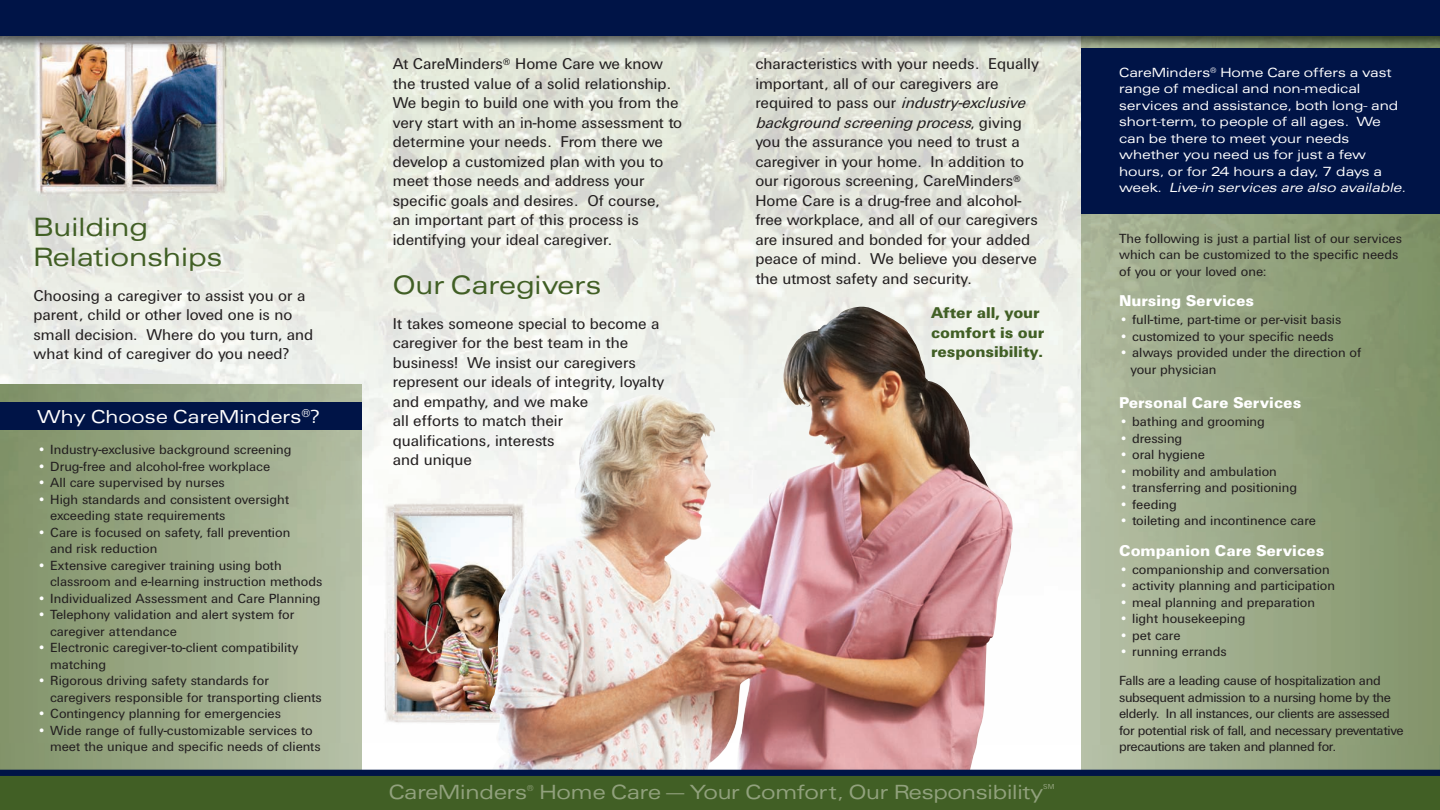
<style>
.page{position:relative;width:1440px;height:810px;background:#fff}
.page>*{position:absolute;margin:0;border:0;box-sizing:border-box;transform-origin:0 0}
.t1{font:27.5px/30px "Unique Extended";color:#415f25}
.t2{font:21.25px "Unique Extended";letter-spacing:-.01em;color:#91a17d}
.t3{font:19.38px "Unique Extended";color:#fff}
.t4{font:16.25px/19.5px "Unique";color:#231f20}
.t5{font:16.25px/19.5px "Unique ITALIC";color:#231f20}
.t6{font:16.25px "Unique BOLD";color:#fff}
.t7{font:16.25px/19.5px "Unique BOLD";color:#415f25}
.t8{font:13.75px/16.5px "Unique";color:#231f20}
.t9{font:13.75px/16.5px "Unique Extended";color:#fff}
.t10{font:13.75px/16.5px "Unique";letter-spacing:-.025em;color:#231f20}
.t11{font:9px "Unique Extended";color:#91a17d}
.t12{font:7.5px "Unique";color:#91a17d}
.s1{color:#fff}
.s2{font-family:"Unique"}
.s3{font-style:italic}
</style>
<div class="page">
<img style="left:838px;top:52px;width:244px;height:693px">
<img style="left:1082px;top:214px;width:358px;height:556px">
<img style="left:0;top:52px;width:838px;height:671px">
<img style="left:0;top:385px;width:362px;height:385px">
<img style="left:0;top:36px;width:1440px;height:16px">
<div style="left:0;top:0;width:1440px;height:36px;background:#001447"></div>
<div style="left:0;top:402px;width:362px;height:28px;background:#001447"></div>
<div style="left:1082px;top:48px;width:358px;height:166px;background:#001447"></div>
<img style="left:489px;top:306px;width:524px;height:464px">
<div style="left:0;top:773px;width:1440px;height:37px;background:#415f25"></div>
<div style="left:0;top:770px;width:1440px;height:6px;background:#001447"></div>
<h1 class="t1" style="left:33px;top:212px;width:190px">Building<br>Relationships</h1>
<p class="t4" style="left:33px;top:285px;width:281px">Choosing a caregiver to assist you or a parent, child or other loved one is no small decision. Where do you turn, and what kind of caregiver do you need?</p>
<h3 class="t3" style="left:37px;top:405px;width:284px">Why Choose CareMinders<sup>®</sup>?</h3>
<p class="t8" style="left:37px;top:441px;width:256px"><span class="s1">•</span> Industry-exclusive background screening</p>
<p class="t8" style="left:37px;top:458px;width:234px"><span class="s1">•</span> Drug-free and alcohol-free workplace</p>
<p class="t8" style="left:37px;top:474px;width:189px"><span class="s1">•</span> All care supervised by nurses</p>
<p class="t8" style="left:50px;top:491px;width:241px;text-indent:-13px"><span class="s1">•</span> High standards and consistent oversight exceeding state requirements</p>
<p class="t8" style="left:50px;top:524px;width:242px;text-indent:-13px"><span class="s1">•</span> Care is focused on safety, fall prevention and risk reduction</p>
<p class="t8" style="left:50px;top:557px;width:274px;text-indent:-13px"><span class="s1">•</span> Extensive caregiver training using both classroom and e-learning instruction methods</p>
<p class="t8" style="left:37px;top:590px;width:285px"><span class="s1">•</span> Individualized Assessment and Care Planning</p>
<p class="t8" style="left:50px;top:606px;width:246px;text-indent:-13px"><span class="s1">•</span> Telephony validation and alert system for caregiver attendance</p>
<p class="t8" style="left:50px;top:639px;width:250px;text-indent:-13px"><span class="s1">•</span> Electronic caregiver-to-client compatibility matching</p>
<p class="t8" style="left:50px;top:672px;width:273px;text-indent:-13px"><span class="s1">•</span> Rigorous driving safety standards for caregivers responsible for transporting clients</p>
<p class="t8" style="left:37px;top:705px;width:245px"><span class="s1">•</span> Contingency planning for emergencies</p>
<p class="t8" style="left:50px;top:722px;width:272px;text-indent:-13px"><span class="s1">•</span> Wide range of fully-customizable services to meet the unique and specific needs of clients</p>
<p class="t4" style="left:393px;top:54px;width:291px">At CareMinders<sup>®</sup> Home Care we know the trusted value of a solid relationship.<br>We begin to build one with you from the very start with an in-home assessment to determine your needs. From there we develop a customized plan with you to meet those needs and address your specific goals and desires. Of course,<br>an important part of this process is identifying your ideal caregiver.</p>
<h1 class="t1" style="left:393px;top:270px;width:210px">Our Caregivers</h1>
<p class="t4" style="left:393px;top:314px;width:273px">It takes someone special to become a caregiver for the best team in the business! We insist our caregivers represent our ideals of integrity, loyalty and empathy, and we make<br>all efforts to match their qualifications, interests<br>and unique</p>
<p class="t4" style="left:755px;top:54px;width:285px">characteristics with your needs. Equally important, all of our caregivers are</p>
<p class="t5" style="left:755px;top:93px;width:271px"><span class="s2">required to pass our</span> industry-exclusive background screening process<span class="s2">, giving</span></p>
<p class="t4" style="left:755px;top:132px;width:284px">you the assurance you need to trust a caregiver in your home. In addition to our rigorous screening, CareMinders<sup>® </sup>Home Care is a drug-free and alcohol&shy;free workplace, and all of our caregivers are insured and bonded for your added peace of mind. We believe you deserve the utmost safety and security.</p>
<p class="t7" style="left:931px;top:303px;width:115px">After all, your comfort is our responsibility.</p>
<h2 class="t2" style="left:389px;top:779px;width:140px">CareMinders</h2>
<p class="t11" style="left:527px;top:782px;width:9px">®</p>
<h2 class="t2" style="left:540px;top:779px;width:505px">Home Care – Your Comfort, Our Responsibility</h2>
<p class="t12" style="left:1043px;top:782px;width:13px">SM</p>
<p class="t9" style="left:1119px;top:64px;width:291px">CareMinders<sup>®</sup> Home Care offers a vast range of medical and non-medical services and assistance, both long- and short-term, to people of all ages. We can be there to meet your needs whether you need us for just a few hours, or for 24 hours a day, 7 days a<br>we e k . <span class="s3">Live-in services are also available.</span></p>
<p class="t8" style="left:1119px;top:230px;width:284px">The following is just a partial list of our services which can be customized to the specific needs of you or your loved one:</p>
<p class="t6" style="left:1119px;top:291px;width:136px">Nursing Services</p>
<p class="t8" style="left:1119px;top:311px;width:224px"><span class="s1">•</span> full-time, part-time or per-visit basis</p>
<p class="t8" style="left:1119px;top:328px;width:216px"><span class="s1">•</span> customized to your specific needs</p>
<p class="t8" style="left:1131px;top:344px;width:232px;text-indent:-11px"><span class="s1">•</span> always provided under the direction of your physician</p>
<p class="t6" style="left:1119px;top:393px;width:184px">Personal Care Services</p>
<p class="t8" style="left:1119px;top:413px;width:147px"><span class="s1">•</span> bathing and grooming</p>
<p class="t8" style="left:1119px;top:430px;width:65px"><span class="s1">•</span> dressing</p>
<p class="t8" style="left:1119px;top:446px;width:87px"><span class="s1">•</span> oral hygiene</p>
<p class="t8" style="left:1119px;top:463px;width:159px"><span class="s1">•</span> mobility and ambulation</p>
<p class="t8" style="left:1119px;top:479px;width:179px"><span class="s1">•</span> transferring and positioning</p>
<p class="t8" style="left:1119px;top:496px;width:59px"><span class="s1">•</span> feeding</p>
<p class="t8" style="left:1119px;top:512px;width:198px"><span class="s1">•</span> toileting and incontinence care</p>
<p class="t6" style="left:1119px;top:541px;width:207px">Companion Care Services</p>
<p class="t8" style="left:1119px;top:561px;width:212px"><span class="s1">•</span> companionship and conversation</p>
<p class="t8" style="left:1119px;top:577px;width:218px"><span class="s1">•</span> activity planning and participation</p>
<p class="t8" style="left:1119px;top:594px;width:198px"><span class="s1">•</span> meal planning and preparation</p>
<p class="t8" style="left:1119px;top:610px;width:128px"><span class="s1">•</span> light housekeeping</p>
<p class="t8" style="left:1119px;top:627px;width:63px"><span class="s1">•</span> pet care</p>
<p class="t10" style="left:1119px;top:637px;width:263px;line-height:29px"><span class="s1">•</span> running errands<br>Falls are a leading cause of hospitalization and</p>
<p class="t10" style="left:1119px;top:689px;width:286px">subsequent admission to a nursing home by the elderly. In all instances, our clients are assessed for potential risk of fall, and necessary preventative precautions are taken and planned for.</p>
</div>
